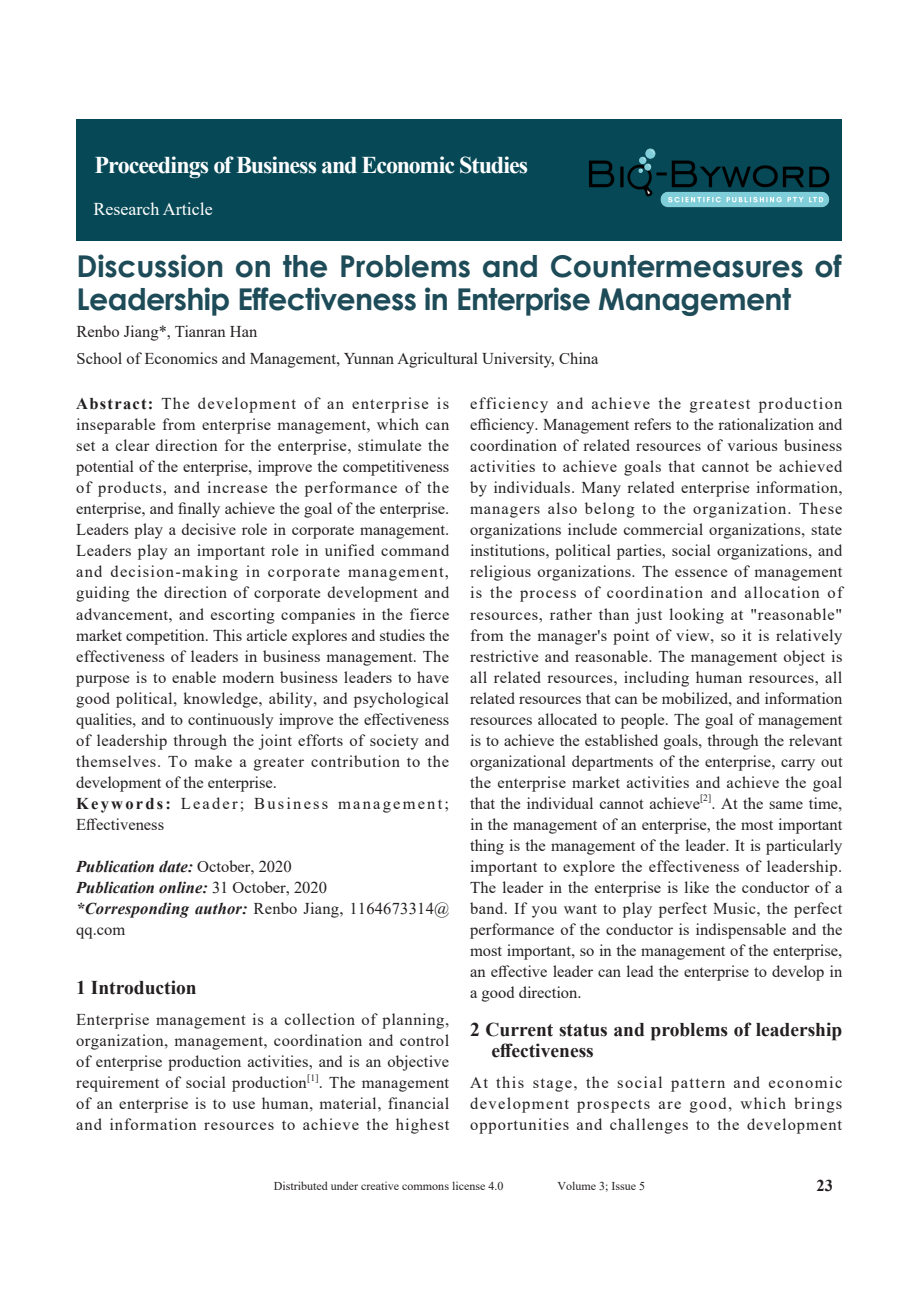
<style>
.page{position:relative;width:919px;height:1289px;background:#fff}
.page>*{position:absolute;margin:0;border:0;box-sizing:border-box;transform-origin:0 0}
.t1{font:700 30px/33px "Century Gothic";letter-spacing:-.02em;color:#1e4b58}
.t2{font:700 24px "Times New Roman";letter-spacing:-.045em;color:#fff}
.t3{font:700 19.5px/21px "Times New Roman";color:#231f20}
.t4{font:18px "Times New Roman";color:#fff}
.t5{font:16.5px/21px "Times New Roman";letter-spacing:.02em;color:#231f20;text-align:justify}
.t6{font:italic 700 16.5px/21px "Times New Roman";color:#231f20}
.t7{font:16.5px/27px "Times New Roman";color:#231f20}
.t8{font:700 16.5px "Times New Roman";color:#231f20}
.t9{font:12px "Times New Roman";color:#231f20}
.t10{font:9.6px "Times New Roman";color:#231f20}
.s1{font-weight:700}
.s2{font-weight:400;font-style:normal}
</style>
<div class="page">
<div style="left:77px;top:119px;width:764px;height:122px;background:#064856"></div>
<img style="left:589px;top:148px;width:241px;height:60px">
<h2 class="t2" style="left:94px;top:147px;width:435px">Proceedings of Business and Economic Studies</h2>
<p class="t4" style="left:93px;top:196px;width:121px">Research Article</p>
<h1 class="t1" style="left:77px;top:248px;width:766px">Discussion on the Problems and Countermeasures of<br>Leadership Effectiveness in Enterprise Management</h1>
<p class="t7" style="left:77px;top:318px;width:523px">Renbo Jiang*, Tianran Han<br>School of Economics and Management, Yunnan Agricultural University, China</p>
<p class="t5" style="left:76px;top:393px;width:375px;text-align:left"><span class="s1">Abstract:</span> The development of an enterprise is inseparable from enterprise management, which can set a clear direction for the enterprise, stimulate the potential of the enterprise, improve the competitiveness of products, and increase the performance of the enterprise, and finally achieve the goal of the enterprise.<br>Leaders play a decisive role in corporate management.<br>Leaders play an important role in unified command and decision-making in corporate management, guiding the direction of corporate development and advancement, and escorting companies in the fierce market competition. This article explores and studies the effectiveness of leaders in business management. The purpose is to enable modern business leaders to have good political, knowledge, ability, and psychological qualities, and to continuously improve the effectiveness of leadership through the joint efforts of society and themselves. To make a greater contribution to the development of the enterprise.<br><span class="s1">Keywords:</span> Leader; Business management; Effectiveness</p>
<p class="t6" style="left:76px;top:855px;width:374px">Publication date: <span class="s2">October, 2020<br></span>Publication online: <span class="s2">31 October, 2020<br></span>*Corresponding author: <span class="s2">Renbo Jiang, 1164673314@ qq.com</span></p>
<p class="t3" style="left:76px;top:976px;width:122px">1 Introduction</p>
<p class="t5" style="left:76px;top:1008px;width:374px">Enterprise management is a collection of planning, organization, management, coordination and control of enterprise production activities, and is an objective requirement of social production</p>
<p class="t10" style="left:307px;top:1070px;width:13px">[1]</p>
<p class="t5" style="left:76px;top:1071px;width:374px;text-indent:243px">. The management of an enterprise is to use human, material, financial and information resources to achieve the highest</p>
<p class="t5" style="left:470px;top:393px;width:374px">efficiency and achieve the greatest production efficiency. Management refers to the rationalization and coordination of related resources of various business activities to achieve goals that cannot be achieved by individuals. Many related enterprise information, managers also belong to the organization. These organizations include commercial organizations, state institutions, political parties, social organizations, and religious organizations. The essence of management is the process of coordination and allocation of resources, rather than just looking at "reasonable" from the manager's point of view, so it is relatively restrictive and reasonable. The management object is all related resources, including human resources, all related resources that can be mobilized, and information resources allocated to people. The goal of management is to achieve the established goals, through the relevant organizational departments of the enterprise, carry out the enterprise market activities and achieve the goal that the individual cannot achieve</p>
<p class="t10" style="left:700px;top:790px;width:13px">[2]</p>
<p class="t5" style="left:470px;top:792px;width:374px;text-indent:241px">. At the same time, in the management of an enterprise, the most important thing is the management of the leader. It is particularly important to explore the effectiveness of leadership.<br>The leader in the enterprise is like the conductor of a band. If you want to play perfect Music, the perfect performance of the conductor is indispensable and the most important, so in the management of the enterprise, an effective leader can lead the enterprise to develop in a good direction.</p>
<p class="t3" style="left:491px;top:1018px;width:352px;text-indent:-21px">2 Current status and problems of leadership effectiveness</p>
<p class="t5" style="left:470px;top:1071px;width:374px">At this stage, the social pattern and economic development prospects are good, which brings opportunities and challenges to the development</p>
<p class="t9" style="left:274px;top:1177px;width:231px">Distributed under creative commons license 4.0</p>
<p class="t9" style="left:557px;top:1177px;width:89px">Volume 3; Issue 5</p>
<p class="t8" style="left:816px;top:1173px;width:18px">23</p>
</div>
